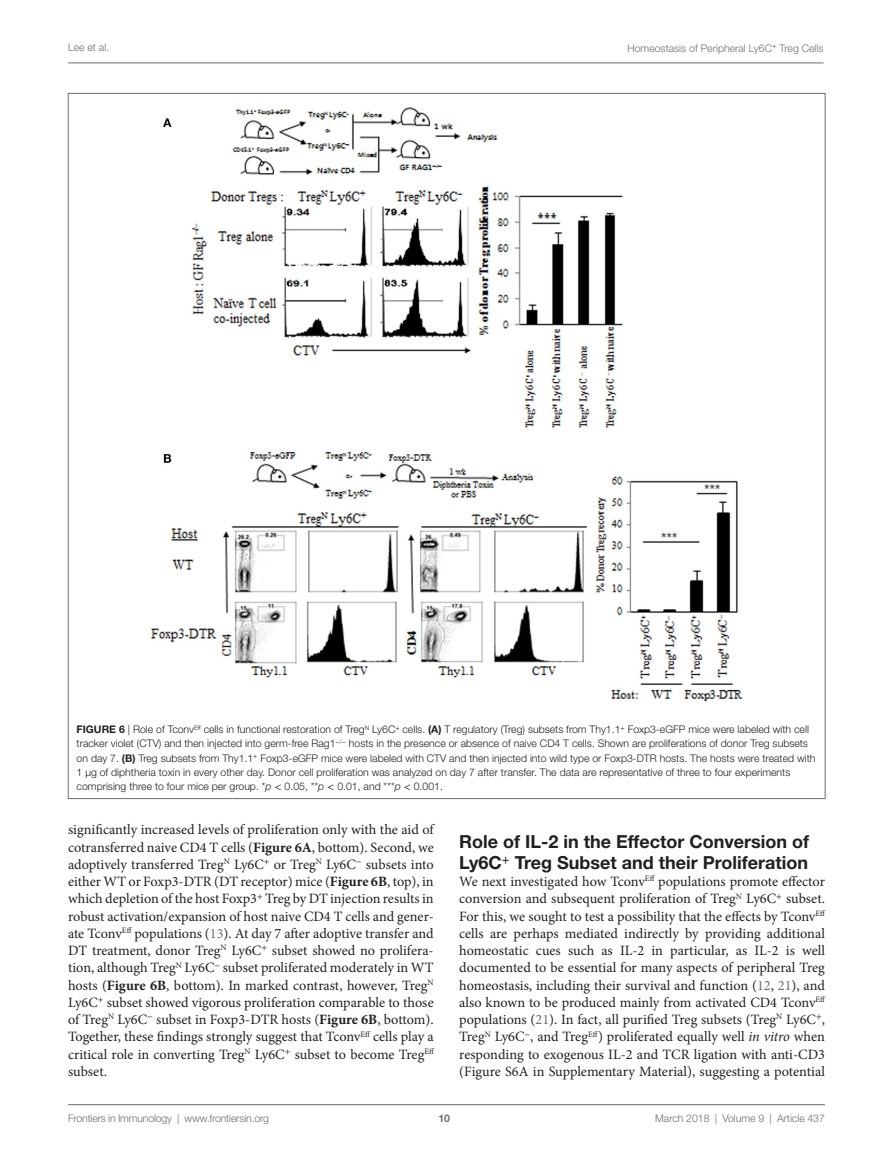
<style>
.page{position:relative;width:893px;height:1170px;background:#fff}
.page>*{position:absolute;margin:0;border:0;box-sizing:border-box;transform-origin:0 0}
.t1{font:700 18px/21px "Helvetica Neue LT Std";color:#231f20}
.t2{font:14.25px/17.2px "Minion Pro";color:#231f20;text-align:justify}
.t3{font:300 10.5px/14.2px "Helvetica Neue LT Std";color:#231f20}
.t4{font:300 10.5px "Helvetica Neue LT Std";color:#6c6d70}
.t5{font:700 10.5px "Helvetica Neue LT Std";color:#6c6d70}
.s1{font-weight:700}
.s2{font-style:italic}
.s3{font-family:"STIX General";font-weight:400}
.s4{color:#6c6d70}
</style>
<div class="page">
<img style="left:150px;top:107px;width:593px;height:595px">
<hr style="left:68px;top:63px;width:756px;height:1px;background:#6c6d70">
<hr style="left:68px;top:1104px;width:757px;height:1px;background:#6c6d70">
<p class="t4" style="left:68px;top:41px;width:43px">Lee et al.</p>
<p class="t4" style="left:627px;top:42px;width:198px">Homeostasis of Peripheral Ly6C<sup>+</sup> Treg Cells</p>
<p class="t3" style="left:77px;top:722px;width:740px"><span class="s1">Figure 6</span> | Role of Tconv<sup>Eff</sup> cells in functional restoration of Treg<sup>N</sup> Ly6C<sup>+</sup> cells. <span class="s1">(A)</span> T regulatory (Treg) subsets from Thy1.1<sup>+</sup> Foxp3-eGFP mice were labeled with cell tracker violet (CTV) and then injected into germ-free Rag1<sup>−</sup><sup>/</sup><sup>−</sup> hosts in the presence or absence of naive CD4 T cells. Shown are proliferations of donor Treg subsets on day 7. <span class="s1">(B)</span> Treg subsets from Thy1.1<sup>+</sup> Foxp3-eGFP mice were labeled with CTV and then injected into wild type or Foxp3-DTR hosts. The hosts were treated with 1 µg of diphtheria toxin in every other day. Donor cell proliferation was analyzed on day 7 after transfer. The data are representative of three to four experiments comprising three to four mice per group. *<span class="s2">p</span> <span class="s3">&lt;</span> 0.05, **<span class="s2">p</span> <span class="s3">&lt;</span> 0.01, and ***<span class="s2">p</span> <span class="s3">&lt;</span> 0.001.</p>
<p class="t2" style="left:68px;top:821px;width:368px">significantly increased levels of proliferation only with the aid of cotransferred naive CD4 T cells (<span class="s1">Figure 6A</span>, bottom). Second, we adoptively transferred Treg<sup>N</sup> Ly6C<sup>+</sup> or Treg<sup>N</sup> Ly6C<sup>−</sup> subsets into either WT or Foxp3-DTR (DT receptor) mice (<span class="s1">Figure 6B</span>, top), in which depletion of the host Foxp3<sup>+</sup> Treg by DT injection results in robust activation/expansion of host naive CD4 T cells and gener&shy;ate Tconv<sup>Eff</sup> populations (<span class="s4">13</span>). At day 7 after adoptive transfer and DT treatment, donor Treg<sup>N</sup> Ly6C<sup>+</sup> subset showed no prolifera&shy;tion, although Treg<sup>N</sup> Ly6C<sup>−</sup> subset proliferated moderately in WT hosts (<span class="s1">Figure 6B</span>, bottom). In marked contrast, however, Treg<sup>N </sup>Ly6C<sup>+</sup> subset showed vigorous proliferation comparable to those of Treg<sup>N</sup> Ly6C<sup>−</sup> subset in Foxp3-DTR hosts (<span class="s1">Figure 6B</span>, bottom).<br>Together, these findings strongly suggest that Tconv<sup>Eff</sup> cells play a critical role in converting Treg<sup>N</sup> Ly6C<sup>+</sup> subset to become Treg<sup>Eff </sup>subset.</p>
<p class="t1" style="left:459px;top:830px;width:351px">Role of IL-2 in the Effector Conversion of<br>Ly6C<sup>+</sup> Treg Subset and their Proliferation</p>
<p class="t2" style="left:459px;top:873px;width:368px">We next investigated how Tconv<sup>Eff</sup> populations promote effector conversion and subsequent proliferation of Treg<sup>N</sup> Ly6C<sup>+</sup> subset.<br>For this, we sought to test a possibility that the effects by Tconv<sup>Eff </sup>cells are perhaps mediated indirectly by providing additional homeostatic cues such as IL-2 in particular, as IL-2 is well documented to be essential for many aspects of peripheral Treg homeostasis, including their survival and function (<span class="s4">12</span>, <span class="s4">21</span>), and also known to be produced mainly from activated CD4 Tconv<sup>Eff </sup>populations (<span class="s4">21</span>). In fact, all purified Treg subsets (Treg<sup>N</sup> Ly6C<sup>+</sup>, Treg<sup>N</sup> Ly6C<sup>−</sup>, and Treg<sup>Eff</sup>) proliferated equally well <span class="s2">in vitro</span> when responding to exogenous IL-2 and TCR ligation with anti-CD3 (Figure S6A in Supplementary Material), suggesting a potential</p>
<p class="t4" style="left:68px;top:1111px;width:203px">Frontiers in Immunology | www.frontiersin.org</p>
<p class="t4" style="left:655px;top:1111px;width:171px">March 2018 | Volume 9 | Article 437</p>
<p class="t5" style="left:439px;top:1111px;width:13px">10</p>
</div>
